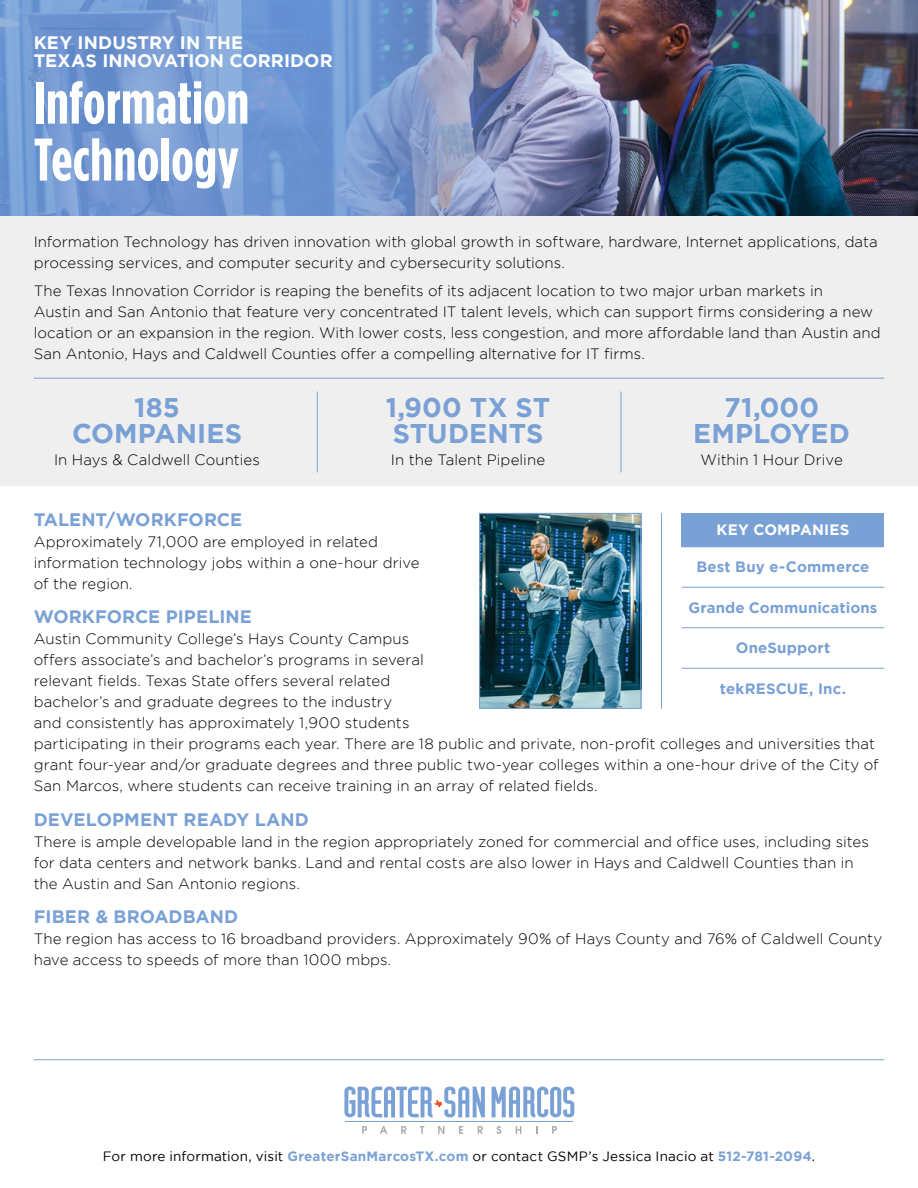
<style>
.page{position:relative;width:918px;height:1188px;background:#fff}
.page>*{position:absolute;margin:0;border:0;box-sizing:border-box;transform-origin:0 0}
.t1{font:700 60px/57px "Gotham Condensed";letter-spacing:.005em;color:#fff}
.t2{font:700 27px/25.5px "Gotham";color:#7aa1d5;text-align:center}
.t3{font:700 18px "Gotham";letter-spacing:.005em;color:#7aa1d5}
.t4{font:700 18px/18px "Gotham";letter-spacing:.005em;color:#fff}
.t5{font:300 15px/21px "Gotham";color:#000}
.t6{font:700 15px "Gotham";letter-spacing:.01em;color:#7aa1d5}
.t7{font:700 15px "Gotham";letter-spacing:.015em;color:#fff}
.t8{font:13.5px "Gotham";letter-spacing:.01em;color:#000}
.s1{font-weight:700;color:#7aa1d5}
</style>
<div class="page">
<div style="left:0;top:216px;width:918px;height:270px;background:#efeff0"></div>
<img style="left:0;top:0;width:918px;height:216px">
<svg style="left:492px;top:1086px;width:82px;height:31px"></svg>
<svg style="left:344px;top:1086px;width:141px;height:31px"></svg>
<hr style="left:346px;top:1121px;width:227px;height:1px;background:#7aa1d5">
<svg style="left:362px;top:1126px;width:5px;height:8px"></svg>
<svg style="left:380px;top:1126px;width:7px;height:8px"></svg>
<svg style="left:401px;top:1126px;width:6px;height:8px"></svg>
<svg style="left:420px;top:1126px;width:4px;height:8px"></svg>
<svg style="left:438px;top:1126px;width:6px;height:8px"></svg>
<svg style="left:459px;top:1126px;width:4px;height:8px"></svg>
<svg style="left:478px;top:1126px;width:5px;height:8px"></svg>
<svg style="left:496px;top:1126px;width:5px;height:8px"></svg>
<svg style="left:516px;top:1126px;width:5px;height:8px"></svg>
<svg style="left:552px;top:1126px;width:5px;height:8px"></svg>
<hr style="left:34px;top:378px;width:850px;height:1px;background:#7aa1d5">
<hr style="left:34px;top:1059px;width:850px;height:1px;background:#7aa1d5">
<img style="left:481px;top:515px;width:158px;height:192px">
<div style="left:479px;top:513px;width:162px;height:196px;border:1px solid #7aa1d5"></div>
<hr style="left:317px;top:392px;width:1px;height:80px;background:#7aa1d5">
<hr style="left:621px;top:392px;width:1px;height:80px;background:#7aa1d5">
<div style="left:682px;top:513px;width:202px;height:34px;background:#7aa1d5"></div>
<hr style="left:682px;top:587px;width:202px;height:1px;background:#7aa1d5">
<hr style="left:682px;top:627px;width:202px;height:1px;background:#7aa1d5">
<hr style="left:682px;top:668px;width:202px;height:1px;background:#7aa1d5">
<hr style="left:661px;top:513px;width:1px;height:196px;background:#7aa1d5">
<p class="t4" style="left:34px;top:33px;width:300px">KEY INDUSTRY IN THE<br>TEXAS INNOVATION CORRIDOR</p>
<h1 class="t1" style="left:34px;top:73px;width:217px">Information<br>Technology</h1>
<p class="t5" style="left:34px;top:231px;width:845px">Information Technology has driven innovation with global growth in software, hardware, Internet applications, data processing services, and computer security and cybersecurity solutions.</p>
<p class="t5" style="left:34px;top:280px;width:848px">The Texas Innovation Corridor is reaping the benefits of its adjacent location to two major urban markets in<br>Austin and San Antonio that feature very concentrated IT talent levels, which can support firms considering a new location or an expansion in the region. With lower costs, less congestion, and more affordable land than Austin and San Antonio, Hays and Caldwell Counties offer a compelling alternative for IT firms.</p>
<h2 class="t2" style="left:72px;top:394px;width:172px">185<br>COMPANIES</h2>
<p class="t5" style="left:54px;top:449px;width:208px">In Hays &amp; Caldwell Counties</p>
<h2 class="t2" style="left:386px;top:394px;width:166px;text-align:left">1,900 TX ST<br>STUDENTS</h2>
<p class="t5" style="left:391px;top:449px;width:156px">In the Talent Pipeline</p>
<h2 class="t2" style="left:693px;top:394px;width:158px">71,000<br>EMPLOYED</h2>
<p class="t5" style="left:700px;top:449px;width:144px">Within 1 Hour Drive</p>
<p class="t3" style="left:34px;top:509px;width:210px">TALENT/WORKFORCE</p>
<p class="t5" style="left:34px;top:531px;width:387px">Approximately 71,000 are employed in related information technology jobs within a one‑hour drive of the region.</p>
<p class="t3" style="left:34px;top:606px;width:220px">WORKFORCE PIPELINE</p>
<p class="t5" style="left:34px;top:628px;width:846px">Austin Community College’s Hays County Campus<br>offers associate’s and bachelor’s programs in several<br>relevant fields. Texas State offers several related<br>bachelor’s and graduate degrees to the industry<br>and consistently has approximately 1,900 students<br>participating in their programs each year. There are 18 public and private, non‑profit colleges and universities that grant four‑year and/or graduate degrees and three public two‑year colleges within a one-hour drive of the City of San Marcos, where students can receive training in an array of related fields.</p>
<p class="t3" style="left:34px;top:809px;width:277px">DEVELOPMENT READY LAND</p>
<p class="t5" style="left:34px;top:831px;width:837px">There is ample developable land in the region appropriately zoned for commercial and office uses, including sites for data centers and network banks. Land and rental costs are also lower in Hays and Caldwell Counties than in the Austin and San Antonio regions.</p>
<p class="t3" style="left:34px;top:906px;width:206px">FIBER &amp; BROADBAND</p>
<p class="t5" style="left:34px;top:928px;width:850px">The region has access to 16 broadband providers. Approximately 90% of Hays County and 76% of Caldwell County have access to speeds of more than 1000 mbps.</p>
<p class="t7" style="left:717px;top:521px;width:134px">KEY COMPANIES</p>
<p class="t6" style="left:697px;top:558px;width:174px">Best Buy e-Commerce</p>
<p class="t6" style="left:689px;top:599px;width:190px">Grande Communications</p>
<p class="t6" style="left:736px;top:639px;width:96px">OneSupport</p>
<p class="t6" style="left:720px;top:680px;width:128px">tekRESCUE, Inc.</p>
<p class="t8" style="left:103px;top:1149px;width:714px">For more information, visit <span class="s1">GreaterSanMarcosTX.com</span> or contact GSMP’s Jessica Inacio at <span class="s1">512-781-2094</span>.</p>
</div>
